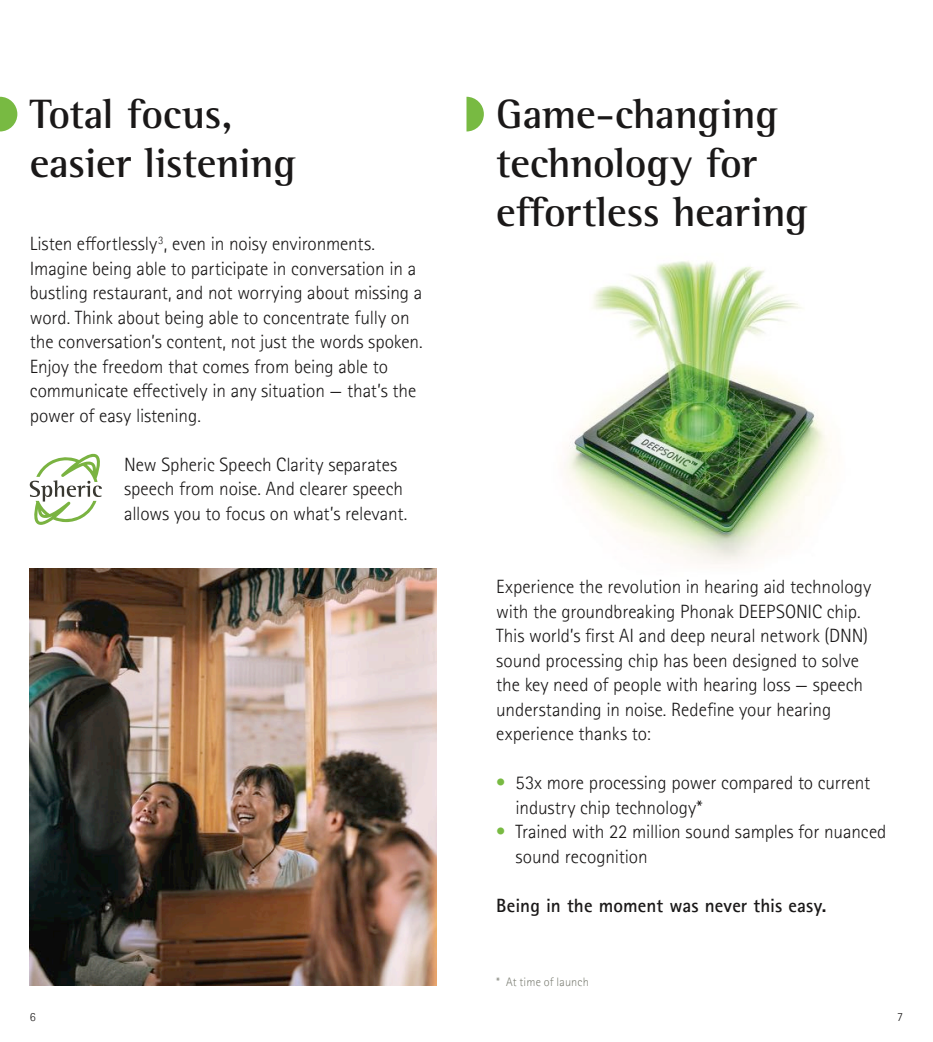
<style>
.page{position:relative;width:933px;height:1042px;background:#fff}
.page>*{position:absolute;margin:0;border:0;box-sizing:border-box;transform-origin:0 0}
.t1{font:700 42px "Rotis Semifor Phonak";letter-spacing:-.01em;color:#1a1818}
.t2{font:300 19.25px "Rotis Sansfor Phonak";letter-spacing:-.005em;color:#1a1818}
.t3{font:700 19.25px "Rotis Sansfor Phonak";letter-spacing:.005em;color:#1a1818}
.t4{font:300 19.25px "Rotis Sansfor Phonak";color:#78ba42}
.t5{font:300 12.25px "Rotis Sansfor Phonak";letter-spacing:.01em;color:#7f8177}
.t6{font:300 12.25px "Rotis Sansfor Phonak";color:#1a1818}
.t7{font:300 11.2px "Rotis Sansfor Phonak";color:#1a1818}
</style>
<div class="page">
<img style="left:565px;top:261px;width:264px;height:303px">
<svg style="left:466px;top:97px;width:18px;height:34px"></svg>
<svg style="left:30px;top:454px;width:72px;height:71px"></svg>
<svg style="left:0;top:97px;width:17px;height:34px"></svg>
<img style="left:30px;top:569px;width:407px;height:416px">
<p class="t1" style="left:30px;top:88px;width:204px">Total focus,</p>
<p class="t1" style="left:30px;top:137px;width:268px">easier listening</p>
<p class="t7" style="left:158px;top:236px;width:7px">3</p>
<p class="t2" style="left:30px;top:261px;width:388px">Imagine being able to participate in conversation in a</p>
<p class="t2" style="left:30px;top:286px;width:394px">bustling restaurant, and not worrying about missing a</p>
<p class="t2" style="left:30px;top:310px;width:381px">word. Think about being able to concentrate fully on</p>
<p class="t2" style="left:30px;top:335px;width:394px">the conversation’s content, not just the words spoken.</p>
<p class="t2" style="left:30px;top:359px;width:360px">Enjoy the freedom that comes from being able to</p>
<p class="t2" style="left:30px;top:384px;width:388px">communicate effectively in any situation — that’s the</p>
<p class="t2" style="left:30px;top:408px;width:173px">power of easy listening.</p>
<p class="t2" style="left:124px;top:457px;width:274px">New Spheric Speech Clarity separates</p>
<p class="t2" style="left:124px;top:482px;width:280px">speech from noise. And clearer speech</p>
<p class="t2" style="left:124px;top:506px;width:285px">allows you to focus on what’s relevant.</p>
<p class="t2" style="left:30px;top:237px;width:347px">Listen effortlessly , even in noisy environments.</p>
<p class="t1" style="left:496px;top:88px;width:283px">Game-changing</p>
<p class="t1" style="left:496px;top:137px;width:262px">technology for</p>
<p class="t1" style="left:496px;top:186px;width:313px">effortless hearing</p>
<p class="t2" style="left:496px;top:580px;width:376px">Experience the revolution in hearing aid technology</p>
<p class="t2" style="left:496px;top:604px;width:366px">with the groundbreaking Phonak DEEPSONIC chip.</p>
<p class="t2" style="left:496px;top:629px;width:373px">This world’s first AI and deep neural network (DNN)</p>
<p class="t2" style="left:496px;top:653px;width:364px">sound processing chip has been designed to solve</p>
<p class="t2" style="left:496px;top:678px;width:368px">the key need of people with hearing loss — speech</p>
<p class="t2" style="left:496px;top:702px;width:336px">understanding in noise. Redefine your hearing</p>
<p class="t2" style="left:496px;top:727px;width:156px">experience thanks to:</p>
<p class="t4" style="left:496px;top:776px;width:11px">•</p>
<p class="t2" style="left:515px;top:776px;width:356px">53x more processing power compared to current</p>
<p class="t2" style="left:515px;top:800px;width:189px">industry chip technology*</p>
<p class="t4" style="left:496px;top:825px;width:11px">•</p>
<p class="t2" style="left:515px;top:825px;width:372px">Trained with 22 million sound samples for nuanced</p>
<p class="t2" style="left:515px;top:849px;width:134px">sound recognition</p>
<p class="t3" style="left:496px;top:898px;width:332px">Being in the moment was never this easy.</p>
<p class="t5" style="left:496px;top:977px;width:94px">* At time of launch</p>
<p class="t6" style="left:30px;top:1012px;width:7px">6</p>
<p class="t6" style="left:897px;top:1012px;width:7px">7</p>
</div>
